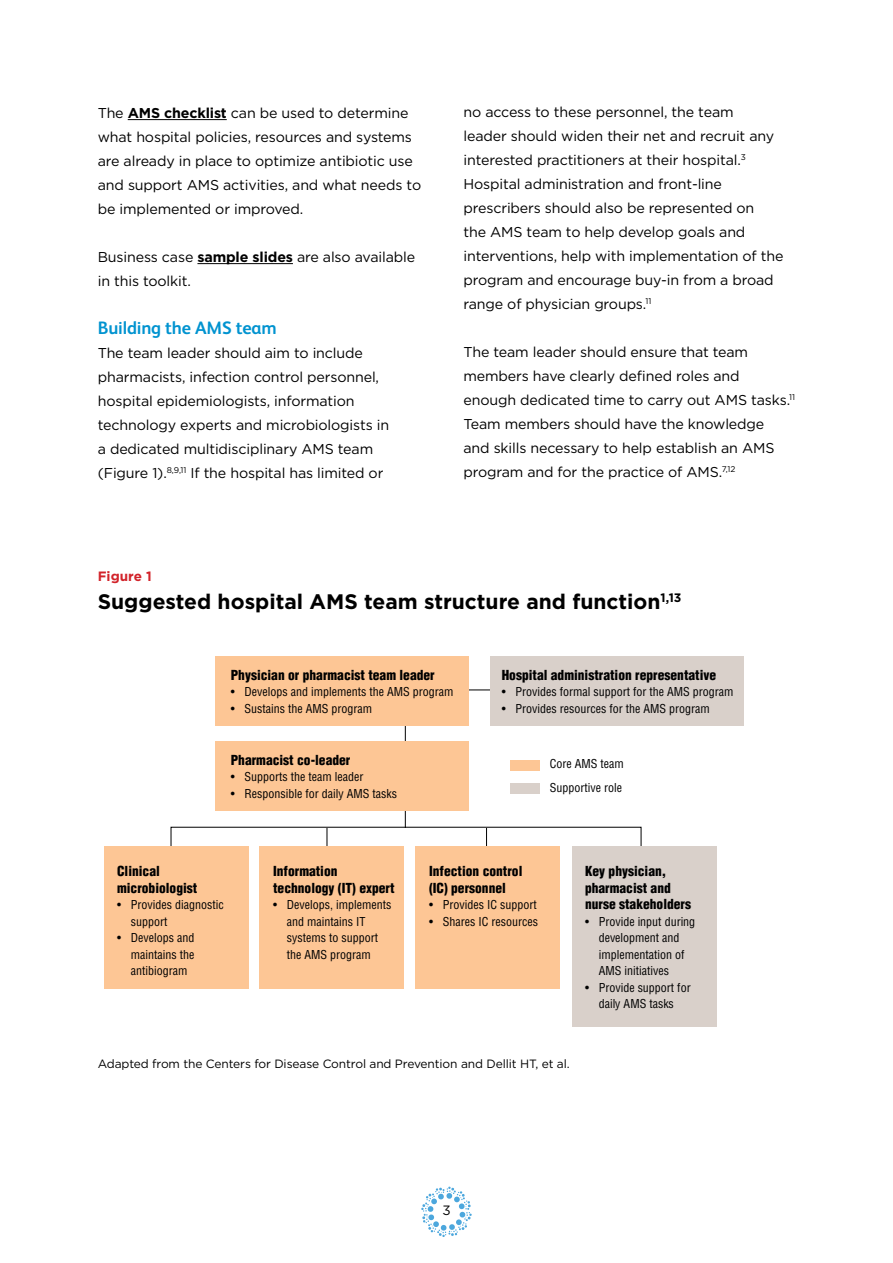
<style>
.page{position:relative;width:893px;height:1263px;background:#fff}
.page>*{position:absolute;margin:0;border:0;box-sizing:border-box;transform-origin:0 0}
.t1{font:700 21px "Gotham";color:#000}
.t2{font:700 18px "FS Albert";letter-spacing:-.01em;color:#0093d0}
.t3{font:14.25px/24px "Gotham";letter-spacing:-.01em;color:#000}
.t4{font:900 condensed 13.5px/16.5px "Helvetica";color:#000}
.t5{font:700 13.5px "Gotham";color:#d2232a}
.t6{font:13.5px "Gotham";color:#000}
.t7{font:condensed 12px/16.5px "Helvetica";color:#000}
.t8{font:12px "Gotham";letter-spacing:-.01em;color:#000}
.s1{font-weight:700}
</style>
<div class="page">
<svg style="left:421px;top:1186px;width:51px;height:51px"></svg>
<hr style="left:128px;top:119px;width:99px;height:1px;background:#000">
<hr style="left:197px;top:263px;width:96px;height:1px;background:#000">
<hr style="left:405px;top:716px;width:1px;height:112px;background:#000">
<svg style="left:170px;top:826px;width:472px;height:30px"></svg>
<hr style="left:463px;top:689px;width:35px;height:1px;background:#000">
<div style="left:104px;top:847px;width:145px;height:142px;background:#fdc695"></div>
<div style="left:259px;top:847px;width:145px;height:142px;background:#fdc695"></div>
<div style="left:216px;top:742px;width:253px;height:69px;background:#fdc695"></div>
<div style="left:216px;top:656px;width:253px;height:69px;background:#fdc695"></div>
<div style="left:490px;top:656px;width:254px;height:69px;background:#d9d0ca"></div>
<div style="left:416px;top:847px;width:144px;height:142px;background:#fdc695"></div>
<div style="left:572px;top:847px;width:145px;height:180px;background:#d9d0ca"></div>
<div style="left:510px;top:760px;width:30px;height:10px;background:#fdc695"></div>
<div style="left:510px;top:783px;width:30px;height:10px;background:#d9d0ca"></div>
<p class="t3" style="left:98px;top:100px;width:325px">The <span class="s1">AMS checklist</span> can be used to determine what hospital policies, resources and systems are already in place to optimize antibiotic use and support AMS activities, and what needs to be implemented or improved.</p>
<p class="t3" style="left:98px;top:244px;width:319px">Business case <span class="s1">sample slides</span> are also available in this toolkit.</p>
<p class="t2" style="left:98px;top:315px;width:180px">Building the AMS team</p>
<p class="t3" style="left:98px;top:340px;width:293px">The team leader should aim to include pharmacists, infection control personnel, hospital epidemiologists, information technology experts and microbiologists in a dedicated multidisciplinary AMS team (Figure 1).<sup>8,9,11</sup> If the hospital has limited or</p>
<p class="t3" style="left:463px;top:99px;width:321px">no access to these personnel, the team<br>leader should widen their net and recruit any interested practitioners at their hospital.<sup>3<br></sup>Hospital administration and front-line prescribers should also be represented on<br>the AMS team to help develop goals and interventions, help with implementation of the program and encourage buy-in from a broad range of physician groups.<sup>11</sup></p>
<p class="t3" style="left:463px;top:339px;width:333px">The team leader should ensure that team members have clearly defined roles and enough dedicated time to carry out AMS tasks.<sup>11<br></sup>Team members should have the knowledge<br>and skills necessary to help establish an AMS program and for the practice of AMS.<sup>7,12</sup></p>
<p class="t5" style="left:98px;top:568px;width:55px">Figure 1</p>
<h1 class="t1" style="left:98px;top:589px;width:585px">Suggested hospital AMS team structure and function<sup>1,13</sup></h1>
<p class="t4" style="left:231px;top:666px;width:205px">Physician or pharmacist team leader</p>
<p class="t7" style="left:231px;top:683px;width:224px">• Develops and implements the AMS program</p>
<p class="t7" style="left:231px;top:700px;width:143px">• Sustains the AMS program</p>
<p class="t4" style="left:231px;top:751px;width:121px">Pharmacist co-leader</p>
<p class="t7" style="left:231px;top:768px;width:134px">• Supports the team leader</p>
<p class="t7" style="left:231px;top:785px;width:168px">• Responsible for daily AMS tasks</p>
<p class="t4" style="left:502px;top:666px;width:216px">Hospital administration representative</p>
<p class="t7" style="left:502px;top:683px;width:233px">• Provides formal support for the AMS program</p>
<p class="t7" style="left:502px;top:700px;width:209px">• Provides resources for the AMS program</p>
<p class="t7" style="left:550px;top:752px;width:76px;line-height:24px">Core AMS team<br>Supportive role</p>
<p class="t4" style="left:117px;top:863px;width:82px">Clinical microbiologist</p>
<p class="t7" style="left:131px;top:896px;width:94px;text-indent:-14px">• Provides diagnostic support</p>
<p class="t7" style="left:131px;top:929px;width:65px;text-align:justify;text-indent:-14px">• Develops and maintains the antibiogram</p>
<p class="t4" style="left:273px;top:863px;width:123px">Information technology (IT) expert</p>
<p class="t7" style="left:287px;top:896px;width:106px;text-indent:-14px">• Develops, implements and maintains IT systems to support the AMS program</p>
<p class="t4" style="left:429px;top:863px;width:95px">Infection control (IC) personnel</p>
<p class="t7" style="left:429px;top:896px;width:109px">• Provides IC support</p>
<p class="t7" style="left:429px;top:913px;width:110px">• Shares IC resources</p>
<p class="t4" style="left:585px;top:863px;width:108px">Key physician, pharmacist and nurse stakeholders</p>
<p class="t7" style="left:599px;top:913px;width:98px;text-indent:-14px">• Provide input during development and implementation of<br>AMS initiatives</p>
<p class="t7" style="left:585px;top:979px;width:107px;text-align:center">• Provide support for daily AMS tasks</p>
<p class="t8" style="left:98px;top:1056px;width:473px">Adapted from the Centers for Disease Control and Prevention and Dellit HT, et al.</p>
<p class="t6" style="left:442px;top:1202px;width:10px">3</p>
</div>
